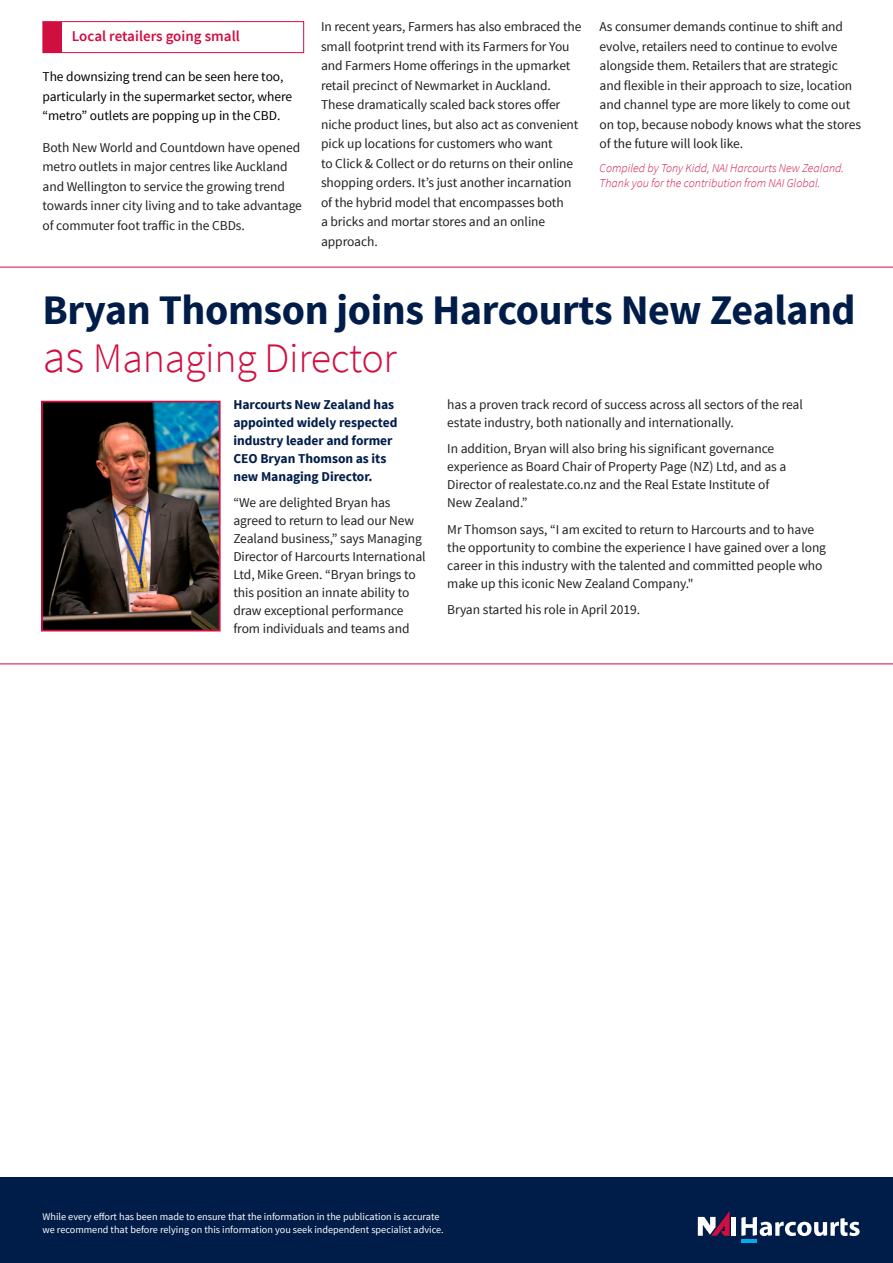
<style>
.page{position:relative;width:893px;height:1263px;background:#fff}
.page>*{position:absolute;margin:0;border:0;box-sizing:border-box;transform-origin:0 0}
.t1{font:700 42px/48px "Source Sans Pro";letter-spacing:-.01em;color:#001d49}
.t2{font:600 15px "Source Sans Pro";color:#d10e40}
.t3{font:13.5px/19.5px "Source Sans Pro";letter-spacing:-.005em;color:#231f20}
.t4{font:13.5px/19.5px "Source Sans Pro";letter-spacing:-.005em;color:#000}
.t5{font:700 13.5px/18px "Source Sans Pro";letter-spacing:-.005em;color:#001d49}
.t6{font:italic 300 12px/14.4px "Source Sans Pro";color:#d10e40}
.t7{font:10.2px/13.5px "Source Sans Pro";color:#fff}
.s1{font-weight:300;font-size:46.5px;color:#d10e40}
.s2{font-weight:300;color:#d10e40}
</style>
<div class="page">
<div style="left:0;top:1178px;width:893px;height:85px;background:#001d49"></div>
<div style="left:731px;top:1217px;width:5px;height:19px;background:#fff"></div>
<svg style="left:698px;top:1211px;width:32px;height:25px"></svg>
<hr style="left:741px;top:1239px;width:16px;height:4px;background:#00aeef">
<svg style="left:741px;top:1217px;width:119px;height:19px"></svg>
<div style="left:43px;top:22px;width:19px;height:31px;background:#d10e40"></div>
<div style="left:43px;top:21px;width:261px;height:32px;border:1px solid #d10e40"></div>
<hr style="left:0;top:267px;width:893px;height:1px;background:#d10e40">
<img style="left:44px;top:404px;width:174px;height:224px">
<div style="left:41px;top:401px;width:180px;height:230px;border:2px solid #d10e40"></div>
<hr style="left:0;top:663px;width:893px;height:1px;background:#d10e40">
<p class="t2" style="left:72px;top:27px;width:169px">Local retailers going small</p>
<p class="t4" style="left:43px;top:67px;width:251px">The downsizing trend can be seen here too, particularly in the supermarket sector, where “metro” outlets are popping up in the CBD.</p>
<p class="t3" style="left:43px;top:138px;width:261px">Both New World and Countdown have opened metro outlets in major centres like Auckland and Wellington to service the growing trend towards inner city living and to take advantage of commuter foot traffic in the CBDs.</p>
<p class="t3" style="left:321px;top:17px;width:262px">In recent years, Farmers has also embraced the small footprint trend with its Farmers for You and Farmers Home offerings in the upmarket retail precinct of Newmarket in Auckland.<br>These dramatically scaled back stores offer niche product lines, but also act as convenient pick up locations for customers who want<br>to Click &amp; Collect or do returns on their online shopping orders. It’s just another incarnation of the hybrid model that encompasses both<br>a bricks and mortar stores and an online approach.</p>
<p class="t3" style="left:600px;top:17px;width:263px">As consumer demands continue to shift and evolve, retailers need to continue to evolve alongside them. Retailers that are strategic and flexible in their approach to size, location and channel type are more likely to come out on top, because nobody knows what the stores of the future will look like.</p>
<p class="t6" style="left:600px;top:161px;width:246px">Compiled by Tony Kidd, NAI Harcourts New Zealand.<br>Thank you for the contribution from NAI Global.</p>
<p class="t1" style="left:43px;top:288px;width:814px">Bryan Thomson joins Harcourts New Zealand <span class="s1">as</span> <span class="s2">Managing Director</span></p>
<p class="t5" style="left:233px;top:396px;width:166px">Harcourts New Zealand has appointed widely respected industry leader and former<br>CEO Bryan Thomson as its new Managing Director.</p>
<p class="t3" style="left:233px;top:494px;width:194px;line-height:18px">“We are delighted Bryan has agreed to return to lead our New<br>Zealand business,” says Managing<br>Director of Harcourts International<br>Ltd, Mike Green. “Bryan brings to this position an innate ability to draw exceptional performance from individuals and teams and</p>
<p class="t3" style="left:447px;top:396px;width:357px;line-height:18px">has a proven track record of success across all sectors of the real estate industry, both nationally and internationally.</p>
<p class="t3" style="left:447px;top:440px;width:341px;line-height:18px">In addition, Bryan will also bring his significant governance experience as Board Chair of Property Page (NZ) Ltd, and as a Director of realestate.co.nz and the Real Estate Institute of New Zealand.”</p>
<p class="t3" style="left:447px;top:521px;width:380px;line-height:18px">Mr Thomson says, “I am excited to return to Harcourts and to have the opportunity to combine the experience I have gained over a long career in this industry with the talented and committed people who make up this iconic New Zealand Company."</p>
<p class="t3" style="left:447px;top:600px;width:194px">Bryan started his role in April 2019.</p>
<p class="t7" style="left:43px;top:1209px;width:403px">While every effort has been made to ensure that the information in the publication is accurate we recommend that before relying on this information you seek independent specialist advice.</p>
</div>
